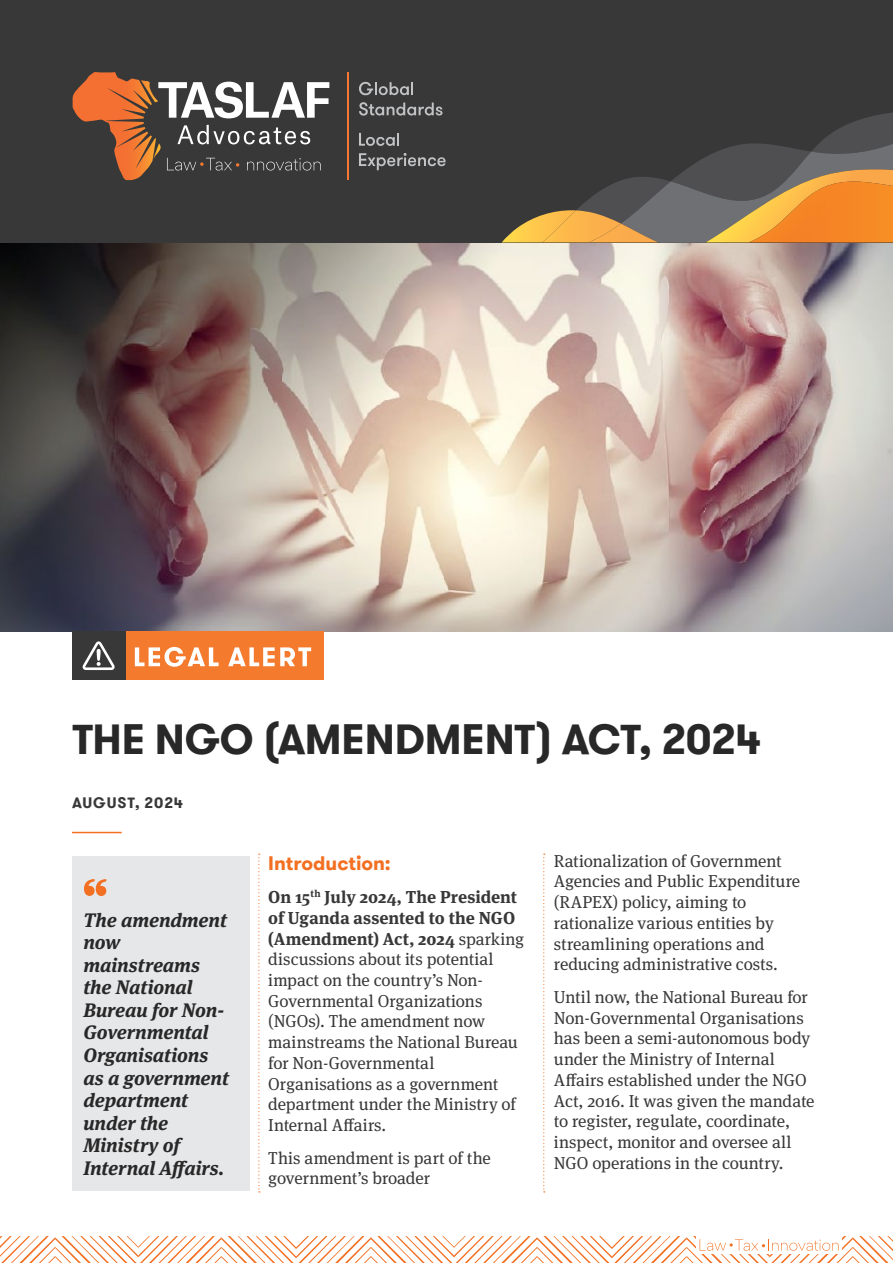
<style>
.page{position:relative;width:893px;height:1263px;background:#fff}
.page>*{position:absolute;margin:0;border:0;box-sizing:border-box;transform-origin:0 0}
.t1{font:700 42px "GT Walsheim Pro";letter-spacing:-.005em;color:#292829}
.t2{font:italic 700 19.5px/22.5px "Meta Serif Pro";letter-spacing:-.005em;color:#292829}
.t3{font:700 19.5px "GT Walsheim Pro";color:#f36f21}
.t4{font:17.25px/20.7px "Meta Serif Pro";color:#383839}
.t5{font:700 15px "GT Walsheim Pro";letter-spacing:.06em;color:#383839}
.s1{font-weight:700}
</style>
<div class="page">
<svg style="left:0;top:1236px;width:893px;height:27px"></svg>
<img style="left:0;top:243px;width:893px;height:388px">
<div style="left:0;top:1px;width:893px;height:242px;background:#383839"></div>
<svg style="left:502px;top:112px;width:391px;height:130px"></svg>
<img style="left:749px;top:182px;width:144px;height:60px">
<div style="left:72px;top:856px;width:177px;height:335px;background:#e6e7e8"></div>
<div style="left:72px;top:631px;width:252px;height:49px;background:#f47a2e"></div>
<svg style="left:84px;top:879px;width:22px;height:17px"></svg>
<svg style="left:73px;top:72px;width:256px;height:108px"></svg>
<svg style="left:359px;top:82px;width:54px;height:13px"></svg>
<svg style="left:359px;top:102px;width:83px;height:14px"></svg>
<svg style="left:359px;top:133px;width:40px;height:13px"></svg>
<svg style="left:359px;top:153px;width:87px;height:17px"></svg>
<hr style="left:347px;top:72px;width:1px;height:108px;background:#f47732">
<div style="left:72px;top:631px;width:53px;height:49px;background:#383839"></div>
<svg style="left:135px;top:647px;width:84px;height:20px"></svg>
<svg style="left:228px;top:647px;width:83px;height:19px"></svg>
<svg style="left:82px;top:641px;width:33px;height:29px"></svg>
<hr style="left:72px;top:832px;width:50px;height:1px;background:#f36f21">
<svg style="left:543px;top:854px;width:2px;height:338px"></svg>
<svg style="left:258px;top:854px;width:2px;height:338px"></svg>
<h1 class="t1" style="left:72px;top:712px;width:690px">THE NGO (AMENDMENT) ACT, 2024</h1>
<p class="t5" style="left:72px;top:793px;width:113px">AUGUST, 2024</p>
<p class="t2" style="left:83px;top:907px;width:147px">The amendment now mainstreams the National<br>Bureau for Non-<br>Governmental<br>Organisations as a government department under the<br>Ministry of<br>Internal Affairs.</p>
<p class="t3" style="left:268px;top:851px;width:124px">Introduction:</p>
<p class="t4" style="left:268px;top:886px;width:258px"><span class="s1">On 15</span><sup>th</sup> <span class="s1">July 2024, The President of Uganda assented to the NGO (Amendment) Act, 2024</span> sparking discussions about its potential impact on the country’s Non-<br>Governmental Organizations (NGOs). The amendment now mainstreams the National Bureau for Non-Governmental<br>Organisations as a government department under the Ministry of<br>Internal Affairs.</p>
<p class="t4" style="left:268px;top:1146px;width:224px">This amendment is part of the government’s broader</p>
<p class="t4" style="left:554px;top:849px;width:248px">Rationalization of Government<br>Agencies and Public Expenditure (RAPEX) policy, aiming to rationalize various entities by streamlining operations and reducing administrative costs.</p>
<p class="t4" style="left:554px;top:986px;width:262px">Until now, the National Bureau for Non-Governmental Organisations has been a semi-autonomous body under the Ministry of Internal Affairs established under the NGO Act, 2016. It was given the mandate to register, regulate, coordinate, inspect, monitor and oversee all NGO operations in the country.</p>
</div>
